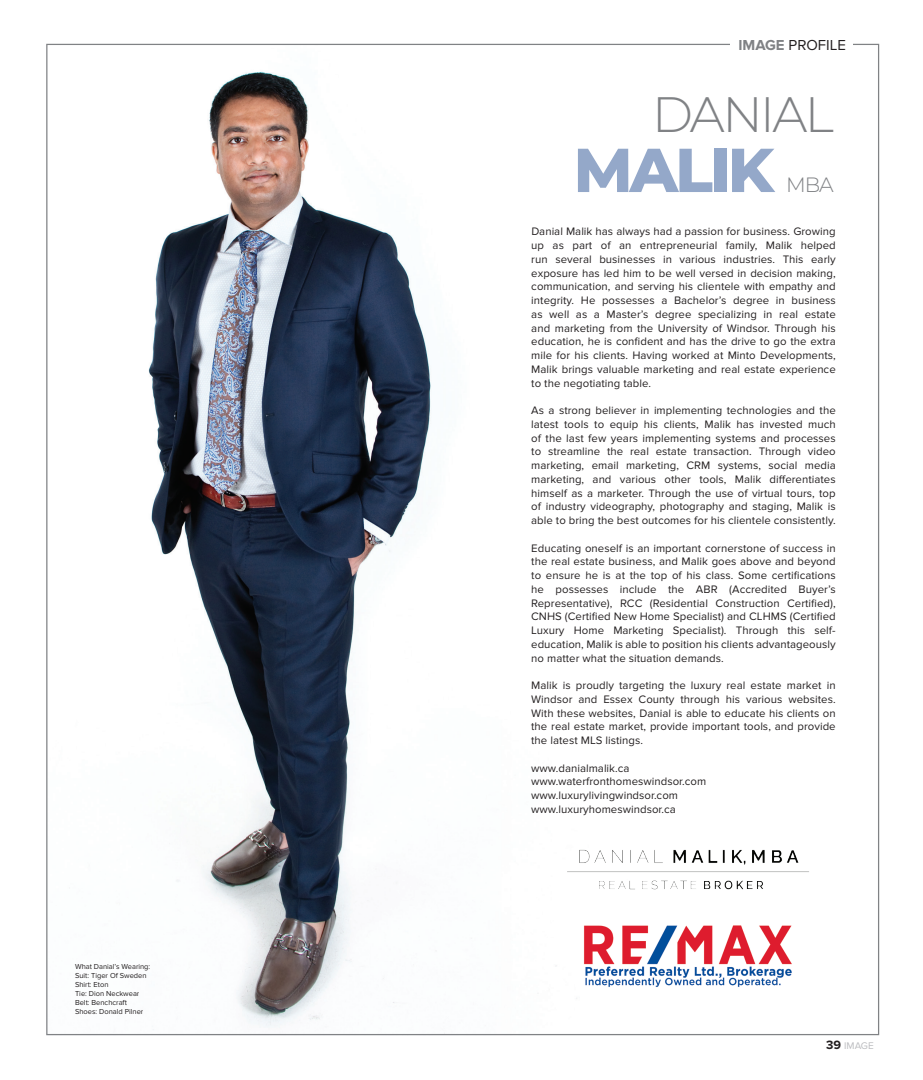
<style>
.page{position:relative;width:923px;height:1080px;background:#fff}
.page>*{position:absolute;margin:0;border:0;box-sizing:border-box;transform-origin:0 0}
.t1{font:800 61.88px "Montserrat";letter-spacing:-.05em;color:#94a8c9}
.t2{font:300 49.5px "Montserrat";letter-spacing:-.05em;color:#808285}
.t3{font:300 20.62px "Montserrat";color:#808285}
.t4{font:15px "Lincoln Proxima Nova";color:#231f20}
.t5{font:11.25px/13.8px "Lincoln Proxima Nova";letter-spacing:.01em;color:#231f20;text-align:justify}
.t6{font:10px "Lincoln Proxima Nova";color:#bcbdc0}
.t7{font:7.5px/9px "Lincoln Proxima Nova";color:#231f20}
.s1{font-weight:700;color:#808285}
.s2{font-weight:700;font-size:12.5px;color:#231f20}
</style>
<div class="page">
<img style="left:148px;top:71px;width:429px;height:957px">
<img style="left:584px;top:925px;width:208px;height:62px">
<img style="left:567px;top:848px;width:242px;height:47px">
<p class="t7" style="left:75px;top:963px;width:77px">What Danial’s Wearing:<br>Suit: Tiger Of Sweden<br>Shirt: Eton<br>Tie: Dion Neckwear<br>Belt: Benchcraft<br>Shoes: Donald Pilner</p>
<h3 class="t4" style="left:738px;top:36px;width:109px"><span class="s1">IMAGE</span> PROFILE</h3>
<h2 class="t2" style="left:652px;top:81px;width:183px">DANIAL</h2>
<h1 class="t1" style="left:573px;top:125px;width:202px">MALIK</h1>
<h3 class="t3" style="left:786px;top:171px;width:49px">MBA</h3>
<p class="t5" style="left:531px;top:225px;width:306px">Danial Malik has always had a passion for business. Growing up as part of an entrepreneurial family, Malik helped run several businesses in various industries. This early exposure has led him to be well versed in decision making, communication, and serving his clientele with empathy and integrity. He possesses a Bachelor’s degree in business as well as a Master’s degree specializing in real estate and marketing from the University of Windsor. Through his education, he is confident and has the drive to go the extra mile for his clients. Having worked at Minto Developments, Malik brings valuable marketing and real estate experience to the negotiating table.</p>
<p class="t5" style="left:531px;top:404px;width:306px">As a strong believer in implementing technologies and the latest tools to equip his clients, Malik has invested much of the last few years implementing systems and processes to streamline the real estate transaction. Through video marketing, email marketing, CRM systems, social media marketing, and various other tools, Malik differentiates himself as a marketer. Through the use of virtual tours, top of industry videography, photography and staging, Malik is able to bring the best outcomes for his clientele consistently.</p>
<p class="t5" style="left:531px;top:541px;width:306px">Educating oneself is an important cornerstone of success in the real estate business, and Malik goes above and beyond to ensure he is at the top of his class. Some certifications he possesses include the ABR (Accredited Buyer’s Representative), RCC (Residential Construction Certified), CNHS (Certified New Home Specialist) and CLHMS (Certified Luxury Home Marketing Specialist). Through this self&shy;education, Malik is able to position his clients advantageously no matter what the situation demands.</p>
<p class="t5" style="left:531px;top:679px;width:306px">Malik is proudly targeting the luxury real estate market in Windsor and Essex County through his various websites.<br>With these websites, Danial is able to educate his clients on the real estate market, provide important tools, and provide the latest MLS listings.</p>
<p class="t5" style="left:531px;top:761px;width:177px;text-align:left">www.danialmalik.ca www.waterfronthomeswindsor.com www.luxurylivingwindsor.com www.luxuryhomeswindsor.ca</p>
<p class="t6" style="left:826px;top:1040px;width:49px"><span class="s2">39</span> IMAGE</p>
</div>
